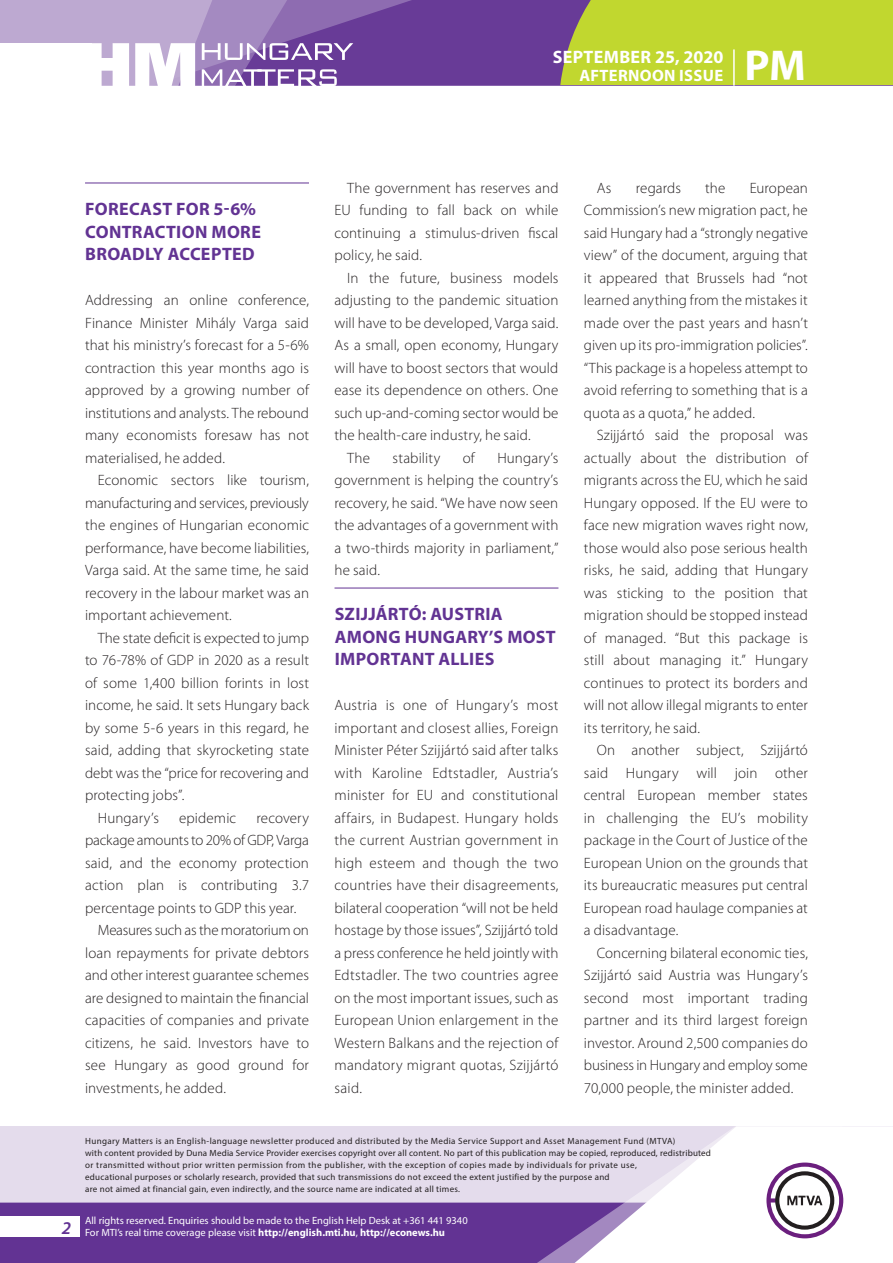
<style>
.page{position:relative;width:893px;height:1263px;background:#fff}
.page>*{position:absolute;margin:0;border:0;box-sizing:border-box;transform-origin:0 0}
.t1{font:700 43.35px "Myriad Pro";color:#fff}
._01_cimsor{font:700 18px/22.5px "Myriad Pro";letter-spacing:.015em;color:#623393}
.t2{font:700 18px "Myriad Pro";letter-spacing:.02em;color:#fff}
.t3{font:italic 600 18px "Myriad Pro";color:#623393}
.t4{font:700 16.5px "Myriad Pro";letter-spacing:.02em;color:#fff}
._03_kenyer_szöveg-2{font:300 15px/22.5px "Myriad Pro";letter-spacing:.005em;color:#231f20;text-align:justify}
._03_kenyer_szöveg-1{font:300 15px/22.5px "Myriad Pro";letter-spacing:.015em;color:#231f20;text-align:justify}
.t5{font:10.5px/12px "Myriad Pro";color:#fff}
.t6{font:9px/12px "Myriad Pro";letter-spacing:.03em;color:#231f20}
.s1{font-weight:700}
</style>
<div class="page">
<div style="left:0;top:1126px;width:893px;height:137px;background:#e4dcec"></div>
<div style="left:0;top:1202px;width:506px;height:61px;background:#623393"></div>
<svg style="left:506px;top:1202px;width:69px;height:61px;background:#6b3e99"></svg>
<svg style="left:575px;top:1126px;width:318px;height:137px"></svg>
<div style="left:0;top:1216px;width:79px;height:20px;background:#fff"></div>
<div style="left:0;top:0;width:893px;height:85px;background:#683b97"></div>
<div style="left:560px;top:0;width:333px;height:85px;background:#c1d72f"></div>
<hr style="left:733px;top:49px;width:2px;height:37px;background:#fff">
<svg style="left:0;top:0;width:479px;height:86px"></svg>
<hr style="left:85px;top:183px;width:224px;height:1px;background:#623393">
<hr style="left:334px;top:588px;width:224px;height:1px;background:#623393">
<p class="t2" style="left:553px;top:45px;width:172px">September 25, 2020</p>
<p class="t4" style="left:579px;top:65px;width:144px">AFTERNOON ISSUE</p>
<h1 class="t1" style="left:745px;top:37px;width:63px">PM</h1>
<p class="_01_cimsor" style="left:85px;top:197px;width:172px">FORECAST FOR 5-6%<br>CONTRACTION MORE<br>BROADLY ACCEPTE</p>
<p class="_01_cimsor" style="left:242px;top:242px;width:14px">D</p>
<p class="_03_kenyer_szöveg-1" style="left:85px;top:289px;width:225px">Addressing an online conference, Finance Minister Mihály Varga said that his ministry’s forecast for a 5-6% contraction this year months ago is approved by a growing number of institutions and analysts. The rebound many economists foresaw has not materialised, he added.</p>
<p class="_03_kenyer_szöveg-2" style="left:85px;top:469px;width:225px;text-indent:13px">Economic sectors like tourism, manufacturing and services, previously the engines of Hungarian economic performance, have become liabilities, Varga said. At the same time, he said recovery in the labour market was an important achievement.</p>
<p class="_03_kenyer_szöveg-2" style="left:85px;top:626px;width:225px;text-indent:13px">The state deficit is expected to jump to 76-78% of GDP in 2020 as a result of some 1,400 billion forints in lost income, he said. It sets Hungary back by some 5-6 years in this regard, he said, adding that skyrocketing state debt was the “price for recovering and protecting jobs”.</p>
<p class="_03_kenyer_szöveg-2" style="left:98px;top:806px;width:63px">Hungary’s</p>
<p class="_03_kenyer_szöveg-2" style="left:179px;top:806px;width:59px">epidemic</p>
<p class="_03_kenyer_szöveg-2" style="left:85px;top:806px;width:225px;text-indent:171px">recovery package amounts to 20% of GDP, Varga said, and the economy protection action plan is contributing 3.7 percentage points to GDP this year.</p>
<p class="_03_kenyer_szöveg-2" style="left:85px;top:919px;width:225px;text-indent:13px">Measures such as the moratorium on loan repayments for private debtors and other interest guarantee schemes are designed to maintain the financial capacities of companies and private citizens, he said. Investors have to see Hungary as good ground for investments, he added.</p>
<p class="_03_kenyer_szöveg-2" style="left:334px;top:176px;width:225px;text-indent:13px">The government has reserves and EU funding to fall back on while continuing a stimulus-driven fiscal policy, he said.</p>
<p class="_03_kenyer_szöveg-2" style="left:334px;top:266px;width:225px;text-indent:13px">In the future, business models adjusting to the pandemic situation will have to be developed, Varga said.<br>As a small, open economy, Hungary will have to boost sectors that would ease its dependence on others. One such up-and-coming sector would be the health-care industry, he said.</p>
<p class="_03_kenyer_szöveg-2" style="left:347px;top:446px;width:24px">The</p>
<p class="_03_kenyer_szöveg-2" style="left:393px;top:446px;width:49px">stability</p>
<p class="_03_kenyer_szöveg-2" style="left:463px;top:446px;width:14px">of</p>
<p class="_03_kenyer_szöveg-2" style="left:334px;top:446px;width:225px;text-indent:163px">Hungary’s government is helping the country’s recovery, he said. “We have now seen the advantages of a government with a two-thirds majority in parliament,” he said.</p>
<p class="_01_cimsor" style="left:335px;top:602px;width:222px">SZIJJÁRTÓ: AUSTRIA<br>AMONG HUNGARY’S MOST<br>IMPORTANT ALLIES</p>
<p class="_03_kenyer_szöveg-1" style="left:334px;top:694px;width:225px">Austria is one of Hungary’s most important and closest allies, Foreign Minister Péter Szijjártó said after talks with Karoline Edtstadler, Austria’s minister for EU and constitutional affairs, in Budapest. Hungary holds the current Austrian government in high esteem and though the two countries have their disagreements, bilateral cooperation “will not be held hostage by those issues”, Szijjártó told a press conference he held jointly with Edtstadler. The two countries agree on the most important issues, such as European Union enlargement in the Western Balkans and the rejection of mandatory migrant quotas, Szijjártó said.</p>
<p class="_03_kenyer_szöveg-2" style="left:597px;top:176px;width:16px">As</p>
<p class="_03_kenyer_szöveg-2" style="left:636px;top:176px;width:47px">regards</p>
<p class="_03_kenyer_szöveg-2" style="left:705px;top:176px;width:22px">the</p>
<p class="_03_kenyer_szöveg-2" style="left:584px;top:176px;width:225px;text-indent:166px">European Commission’s new migration pact, he said Hungary had a “strongly negative view” of the document, arguing that it appeared that Brussels had “not learned anything from the mistakes it made over the past years and hasn’t given up its pro-immigration policies”. “This package is a hopeless attempt to avoid referring to something that is a quota as a quota,” he added.</p>
<p class="_03_kenyer_szöveg-2" style="left:584px;top:424px;width:225px;text-indent:13px">Szijjártó said the proposal was actually about the distribution of migrants across the EU, which he said Hungary opposed. If the EU were to face new migration waves right now, those would also pose serious health risks, he said, adding that Hungary was sticking to the position that migration should be stopped instead of managed. “But this package is still about managing it.” Hungary continues to protect its borders and will not allow illegal migrants to enter its territory, he said.</p>
<p class="_03_kenyer_szöveg-2" style="left:584px;top:739px;width:225px;text-indent:13px">On another subject, Szijjártó said Hungary will join other central European member states in challenging the EU’s mobility package in the Court of Justice of the European Union on the grounds that its bureaucratic measures put central European road haulage companies at a disadvantage.</p>
<p class="_03_kenyer_szöveg-2" style="left:584px;top:941px;width:225px;text-indent:13px">Concerning bilateral economic ties, Szijjártó said Austria was Hungary’s second most important trading partner and its third largest foreign investor. Around 2,500 companies do business in Hungary and employ some 70,000 people, the minister added.</p>
<p class="t3" style="left:62px;top:1217px;width:11px">2</p>
<p class="t6" style="left:85px;top:1134px;width:627px">Hungary Matters is an English-language newsletter produced and distributed by the Media Service Support and Asset Management Fund (MTVA)<br>with content provided by Duna Media Service Provider exercises copyright over all content. No part of this publication may be copied, reproduced, redistributed or transmitted without prior written permission from the publisher, with the exception of copies made by individuals for private use,<br>educational purposes or scholarly research, provided that such transmissions do not exceed the extent justified by the purpose and<br>are not aimed at financial gain, even indirectly, and the source name are indicated at all times.</p>
<p class="t5" style="left:85px;top:1214px;width:384px">All rights reserved. Enquiries should be made to the English Help Desk at +361 441 9340<br>For MTI’s real time coverage please visit <span class="s1">http://english.mti.hu</span>, <span class="s1">http://econews.hu</span></p>
</div>
